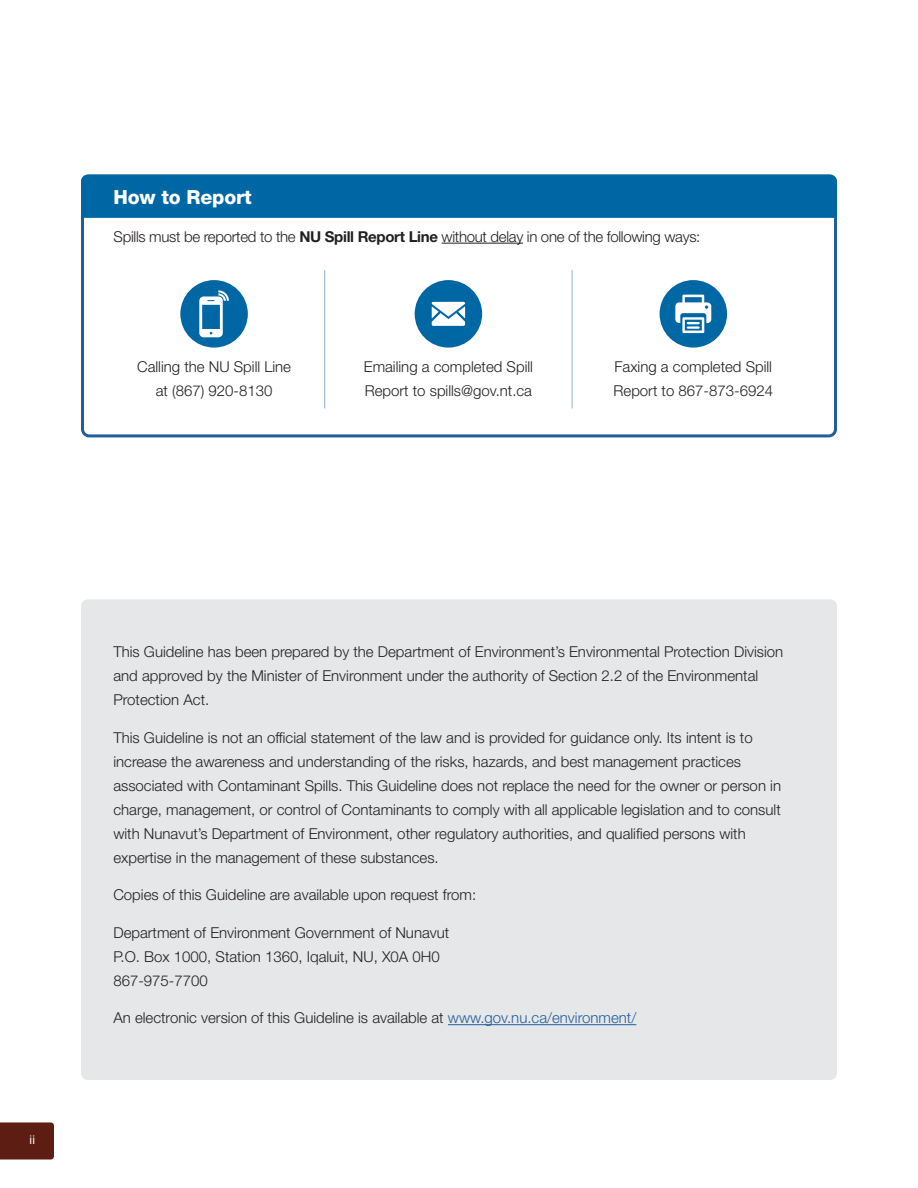
<style>
.page{position:relative;width:918px;height:1188px;background:#fff}
.page>*{position:absolute;margin:0;border:0;box-sizing:border-box;transform-origin:0 0}
.t1{font:800 19.5px "Helvetica Neue LT Std";letter-spacing:-.01em;color:#fff}
.t2{font:300 15px/24px "Helvetica Neue LT Std";color:#231f20}
.t3{font:300 15px "Helvetica Neue LT Std";letter-spacing:-.02em;color:#231f20}
.t4{font:12px "Arial";color:#fff}
.s1{font-weight:700}
.s2{color:#215e9e}
</style>
<div class="page">
<div style="left:0;top:1122px;width:54px;height:38px;background:#5e1d12"></div>
<div style="left:81px;top:175px;width:756px;height:262px;border:3px solid #215e9e;border-radius:7px"></div>
<div style="left:81px;top:175px;width:756px;height:43px;background:#0067a5"></div>
<hr style="left:442px;top:243px;width:81px;height:1px;background:#231f20">
<div style="left:180px;top:280px;width:68px;height:68px;background:#0067a5;border-radius:50%"></div>
<svg style="left:199px;top:290px;width:30px;height:47px"></svg>
<div style="left:415px;top:280px;width:67px;height:68px;background:#0067a5;border-radius:50%"></div>
<svg style="left:432px;top:302px;width:33px;height:24px"></svg>
<div style="left:660px;top:280px;width:67px;height:68px;background:#0067a5;border-radius:50%"></div>
<svg style="left:675px;top:295px;width:36px;height:38px"></svg>
<hr style="left:324px;top:270px;width:1px;height:138px;background:#8baed4">
<hr style="left:572px;top:270px;width:1px;height:138px;background:#8baed4">
<div style="left:81px;top:599px;width:756px;height:481px;background:#e6e7e8;border-radius:7px"></div>
<hr style="left:448px;top:1024px;width:188px;height:1px;background:#215e9e">
<h1 class="t1" style="left:114px;top:186px;width:140px">How to Report</h1>
<p class="t3" style="left:114px;top:227px;width:588px">Spills must be reported to the <span class="s1">NU Spill Report Line</span> without delay in one of the following ways:</p>
<p class="t2" style="left:137px;top:354px;width:155px;text-align:center">Calling the NU Spill Line at (867) 920-8130</p>
<p class="t2" style="left:364px;top:354px;width:171px">Emailing a completed Spill<br>Report to spills@gov.nt.ca</p>
<p class="t2" style="left:614px;top:354px;width:161px">Faxing a completed Spill<br>Report to 867-873-6924</p>
<p class="t4" style="left:30px;top:1132px;width:7px">ii</p>
<p class="t2" style="left:113px;top:640px;width:671px">This Guideline has been prepared by the Department of Environment’s Environmental Protection Division and approved by the Minister of Environment under the authority of Section 2.2 of the Environmental<br>Protection Act.</p>
<p class="t2" style="left:113px;top:725px;width:669px">This Guideline is not an official statement of the law and is provided for guidance only. Its intent is to increase the awareness and understanding of the risks, hazards, and best management practices associated with Contaminant Spills. This Guideline does not replace the need for the owner or person in charge, management, or control of Contaminants to comply with all applicable legislation and to consult with Nunavut’s Department of Environment, other regulatory authorities, and qualified persons with expertise in the management of these substances.</p>
<p class="t2" style="left:113px;top:883px;width:364px">Copies of this Guideline are available upon request from:</p>
<p class="t2" style="left:113px;top:920px;width:337px">Department of Environment Government of Nunavut<br>P.O. Box 1000, Station 1360, Iqaluit, NU, X0A 0H0<br>867-975-7700</p>
<p class="t2" style="left:113px;top:1006px;width:524px">An electronic version of this Guideline is available at <span class="s2">www.gov.nu.ca/environment/</span></p>
</div>
